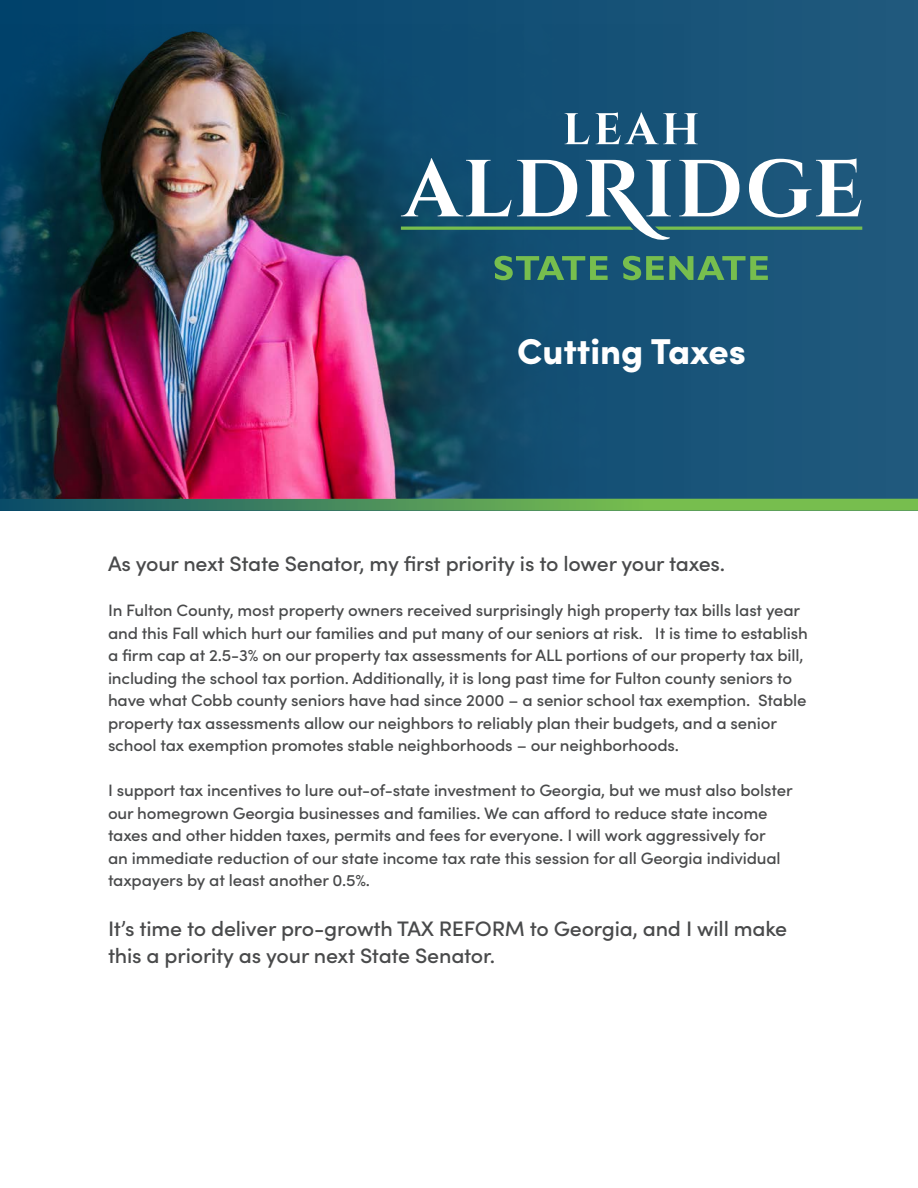
<style>
.page{position:relative;width:918px;height:1188px;background:#fff}
.page>*{position:absolute;margin:0;border:0;box-sizing:border-box;transform-origin:0 0}
.t1{font:900 36px "Sofia Pro";color:#fff}
.t2{font:500 21px/27px "Sofia Pro";letter-spacing:-.01em;color:#494a4b}
.t3{font:500 16.5px/22.5px "Sofia Pro";letter-spacing:-.01em;color:#494a4b}
</style>
<div class="page">
<div style="left:0;top:0;width:918px;height:511px;background:linear-gradient(to right,#00416a,#215a7d)"></div>
<img style="left:0;top:24px;width:684px;height:475px">
<svg style="left:0;top:499px;width:918px;height:12px;background:#509558"></svg>
<svg style="left:565px;top:113px;width:25px;height:31px"></svg>
<svg style="left:596px;top:112px;width:102px;height:32px"></svg>
<svg style="left:495px;top:256px;width:113px;height:24px;background:#428361"></svg>
<svg style="left:623px;top:256px;width:145px;height:24px;background:#488962"></svg>
<svg style="left:401px;top:158px;width:461px;height:85px"></svg>
<h1 class="t1" style="left:517px;top:323px;width:230px">Cutting Taxes</h1>
<p class="t2" style="left:108px;top:549px;width:619px">As your next State Senator, my first priority is to lower your taxes.</p>
<p class="t3" style="left:108px;top:598px;width:701px">In Fulton County, most property owners received surprisingly high property tax bills last year and this Fall which hurt our families and put many of our seniors at risk. It is time to establish a firm cap at 2.5-3% on our property tax assessments for ALL portions of our property tax bill, including the school tax portion. Additionally, it is long past time for Fulton county seniors to have what Cobb county seniors have had since 2000 – a senior school tax exemption. Stable property tax assessments allow our neighbors to reliably plan their budgets, and a senior school tax exemption promotes stable neighborhoods – our neighborhoods.</p>
<p class="t3" style="left:108px;top:778px;width:686px">I support tax incentives to lure out-of-state investment to Georgia, but we must also bolster our homegrown Georgia businesses and families. We can afford to reduce state income taxes and other hidden taxes, permits and fees for everyone. I will work aggressively for<br>an immediate reduction of our state income tax rate this session for all Georgia individual taxpayers by at least another 0.5%.</p>
<p class="t2" style="left:108px;top:914px;width:681px">It’s time to deliver pro-growth TAX REFORM to Georgia, and I will make this a priority as your next State Senator.</p>
</div>
